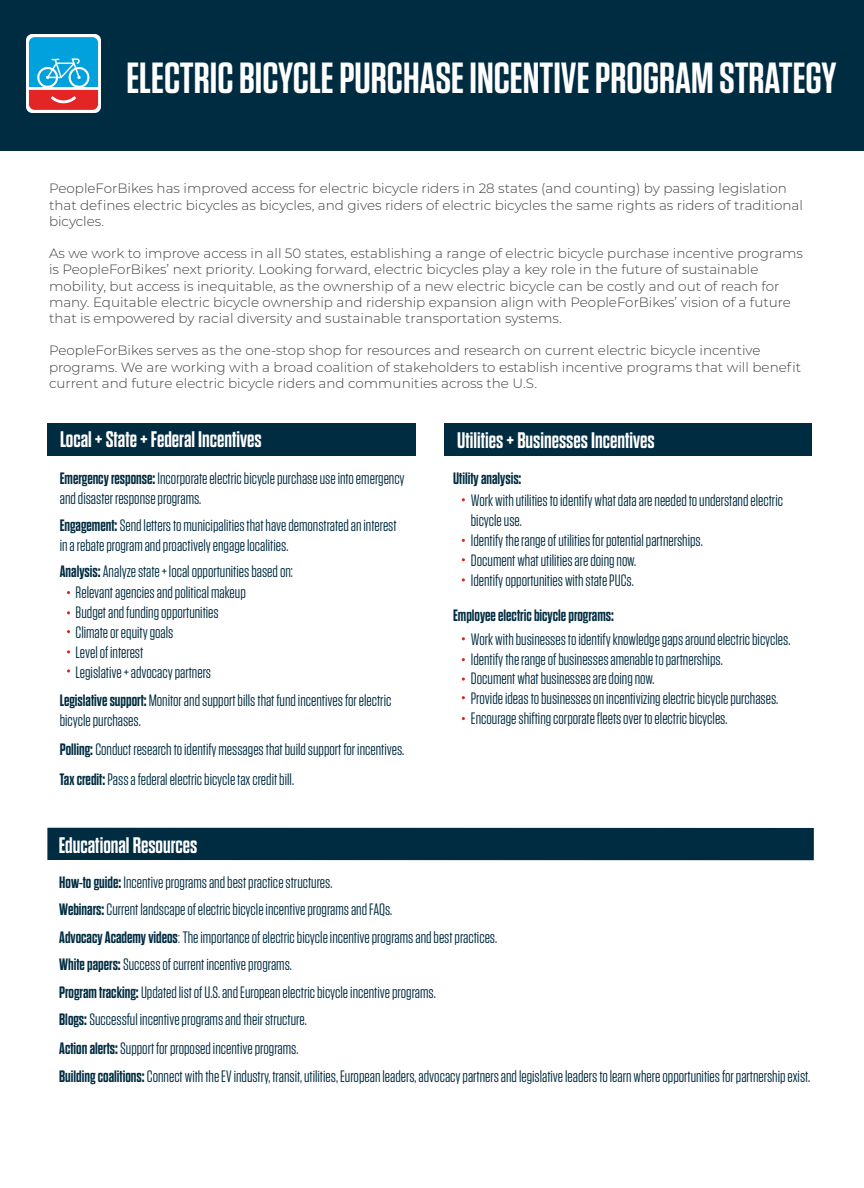
<style>
.page{position:relative;width:864px;height:1188px;background:#fff}
.page>*{position:absolute;margin:0;border:0;box-sizing:border-box;transform-origin:0 0}
.t1{font:600 43.5px "Tungsten";color:#fff}
.t2{font:700 22.5px "Dharma Gothic E";color:#fff}
.t3{font:16.5px/19.8px "Tungsten";color:#002c41}
.t4{font:700 16.5px "Dharma Gothic E";color:#002c41}
.t5{font:300 13.5px/16.2px "Montserrat";color:#413f40}
.s1{font-family:"Dharma Gothic E";font-weight:700}
.s2{font-family:"Dharma Gothic E";font-weight:300;font-stretch:expanded}
</style>
<div class="page">
<div style="left:47px;top:424px;width:369px;height:32px;background:#002c41"></div>
<div style="left:444px;top:424px;width:368px;height:32px;background:#002c41"></div>
<div style="left:47px;top:828px;width:767px;height:32px;background:#002c41"></div>
<svg style="left:67px;top:669px;width:3px;height:4px"></svg>
<div style="left:0;top:0;width:864px;height:151px;background:#002c41"></div>
<img style="left:26px;top:35px;width:75px;height:78px">
<h1 class="t1" style="left:126px;top:55px;width:712px">ELECTRIC BICYCLE PURCHASE INCENTIVE PROGRAM STRATEGY</h1>
<p class="t5" style="left:49px;top:180px;width:755px">PeopleForBikes has improved access for electric bicycle riders in 28 states (and counting) by passing legislation that defines electric bicycles as bicycles, and gives riders of electric bicycles the same rights as riders of traditional bicycles.</p>
<p class="t5" style="left:49px;top:245px;width:756px">As we work to improve access in all 50 states, establishing a range of electric bicycle purchase incentive programs is PeopleForBikes’ next priority. Looking forward, electric bicycles play a key role in the future of sustainable mobility, but access is inequitable, as the ownership of a new electric bicycle can be costly and out of reach for many. Equitable electric bicycle ownership and ridership expansion align with PeopleForBikes’ vision of a future that is empowered by racial diversity and sustainable transportation systems.</p>
<p class="t5" style="left:49px;top:342px;width:754px">PeopleForBikes serves as the one-stop shop for resources and research on current electric bicycle incentive programs. We are working with a broad coalition of stakeholders to establish incentive programs that will benefit current and future electric bicycle riders and communities across the U.S.</p>
<h2 class="t2" style="left:60px;top:428px;width:203px">Local + State + Federal Incentives</h2>
<h2 class="t2" style="left:457px;top:429px;width:199px">Utilities + Businesses Incentives</h2>
<p class="t3" style="left:60px;top:469px;width:346px"><span class="s1">Emergency response:</span> Incorporate electric bicycle purchase use into emergency and disaster response programs.</p>
<p class="t3" style="left:60px;top:516px;width:338px"><span class="s1">Engagement:</span> Send letters to municipalities that have demonstrated an interest in a rebate program and proactively engage localities.</p>
<p class="t3" style="left:60px;top:562px;width:235px"><span class="s1">Analysis:</span> Analyze state + local opportunities based on:</p>
<p class="t3" style="left:76px;top:583px;width:172px">Relevant agencies and political makeup<br>Budget and funding opportunities<br>Climate or equity goals<br>Level of interest<br>Legislative + advocacy partners</p>
<p class="t3" style="left:60px;top:690px;width:333px"><span class="s1">Legislative support:</span> Monitor and support bills that fund incentives for electric bicycle purchases.</p>
<p class="t3" style="left:60px;top:734px;width:346px;line-height:30px"><span class="s1">Polling:</span> Conduct research to identify messages that build support for incentives.<br><span class="s1">Tax credit:</span> Pass a federal electric bicycle tax credit bill.</p>
<h2 class="t2" style="left:59px;top:834px;width:140px">Educational Resources</h2>
<p class="t3" style="left:59px;top:872px;width:275px"><span class="s1">How-to guide:</span> Incentive programs and best practice structures.</p>
<p class="t4" style="left:453px;top:470px;width:70px">Utility analysis:</p>
<p class="t3" style="left:471px;top:491px;width:314px">Work with utilities to identify what data are needed to understand electric bicycle use.<br>Identify the range of utilities for potential partnerships.<br>Document what utilities are doing now.<br>Identify opportunities with state PUCs.</p>
<p class="t4" style="left:453px;top:607px;width:162px">Employee electric bicycle programs:</p>
<p class="t3" style="left:471px;top:629px;width:321px">Work with businesses to identify knowledge gaps around electric bicycles.<br>Identify the range of businesses amenable to partnerships.<br>Document what businesses are doing now.<br>Provide ideas to businesses on incentivizing electric bicycle purchases.<br>Encourage shifting corporate fleets over to electric bicycles.</p>
<p class="t3" style="left:59px;top:896px;width:439px;line-height:27.5px"><span class="s1">Webinars:</span> Current landscape of electric bicycle incentive programs and FAQs.<br><span class="s1">Advocacy Academy videos</span><span class="s2">:</span> The importance of electric bicycle incentive programs and best practices.<br><span class="s1">White papers:</span> Success of current incentive programs.<br><span class="s1">Program tracking:</span> Updated list of U.S. and European electric bicycle incentive programs.<br><span class="s1">Blogs:</span>Successful incentive programs and their structure.</p>
<p class="t3" style="left:59px;top:1035px;width:752px;line-height:27.2px"><span class="s1">Action alerts:</span> Support for proposed incentive programs.<br><span class="s1">Building coalitions:</span>Connect with the EV industry, transit, utilities, European leaders, advocacy partners and legislative leaders to learn where opportunities for partnership exist.</p>
</div>
